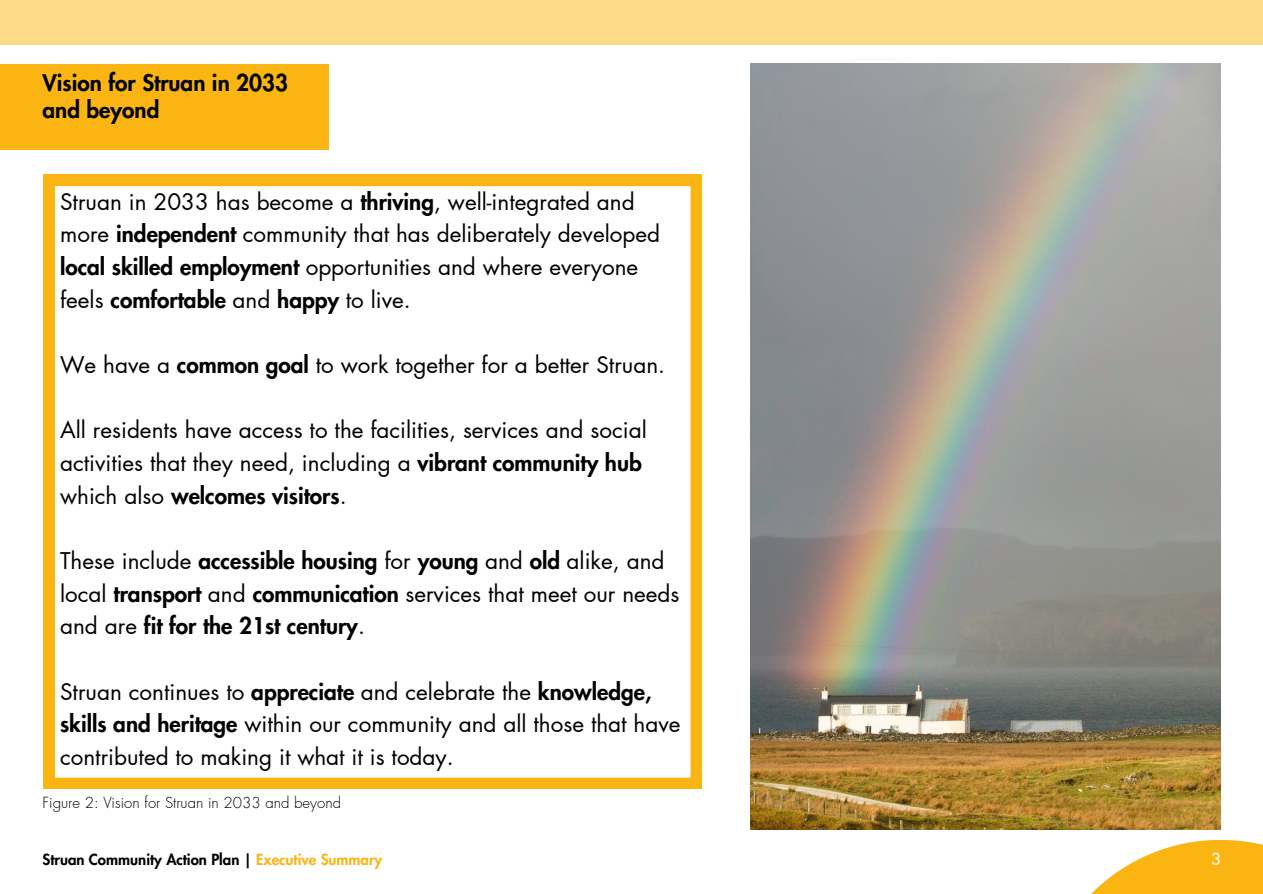
<style>
.page{position:relative;width:1263px;height:894px;background:#fff}
.page>*{position:absolute;margin:0;border:0;box-sizing:border-box;transform-origin:0 0}
.t1{font:22.5px/32.7px "Futura LT Pro";color:#000}
.t2{font:800 22.5px/32.7px "Futura LT Pro";color:#000}
.t3{font:500 16.5px "Futura LT Pro";color:#fff}
.t4{font:800 15px "Futura LT Pro";color:#000}
.t5{font:300 15px "Futura LT Pro";color:#000}
.s1{font-weight:800}
.s2{font-weight:400}
.s3{color:#fab512}
</style>
<div class="page">
<div style="left:0;top:0;width:1263px;height:45px;background:#fcda88"></div>
<svg style="left:1092px;top:840px;width:171px;height:53px;fill:#fab512"></svg>
<div style="left:0;top:64px;width:328px;height:85px;background:#fab512"></div>
<img style="left:750px;top:64px;width:470px;height:765px">
<svg style="left:44px;top:175px;width:658px;height:613px"></svg>
<h2 class="t2" style="left:43px;top:70px;width:247px;line-height:27px">Vision for Struan in 2033 and beyond</h2>
<h2 class="t1" style="left:60px;top:186px;width:601px">Struan in 2033 has become a <span class="s1">thriving</span>, well-integrated and more <span class="s1">independent</span> community that has deliberately developed <span class="s1">local skilled employment</span> opportunities and where everyone feels <span class="s1">comfortable</span> and <span class="s1">happy</span> to live.</h2>
<p class="t1" style="left:60px;top:349px;width:607px">We have a <span class="s1">common goal</span> to work together for a better Struan.</p>
<p class="t1" style="left:60px;top:414px;width:588px">All residents have access to the facilities, services and social activities that they need, including a <span class="s1">vibrant community hub </span>which also <span class="s1">welcomes visitors</span>.</p>
<h3 class="t2" style="left:60px;top:545px;width:621px"><span class="s2">These include</span> accessible housing <span class="s2">for</span> young <span class="s2">and</span> old <span class="s2">alike, and local</span> transport <span class="s2">and</span> communication <span class="s2">services that meet our needs and are</span> fit for the 21st century<span class="s2">.</span></h3>
<p class="t1" style="left:60px;top:675px;width:622px">Struan continues to <span class="s1">appreciate</span> and celebrate the <span class="s1">knowledge, skills and heritage</span> within our community and all those that have contributed to making it what it is today.</p>
<h2 class="t5" style="left:43px;top:795px;width:300px">Figure 2: Vision for Struan in 2033 and beyond</h2>
<h2 class="t4" style="left:43px;top:852px;width:341px">Struan Community Action Plan | <span class="s3">Executive Summary</span></h2>
<h2 class="t3" style="left:1211px;top:851px;width:11px">3</h2>
</div>
